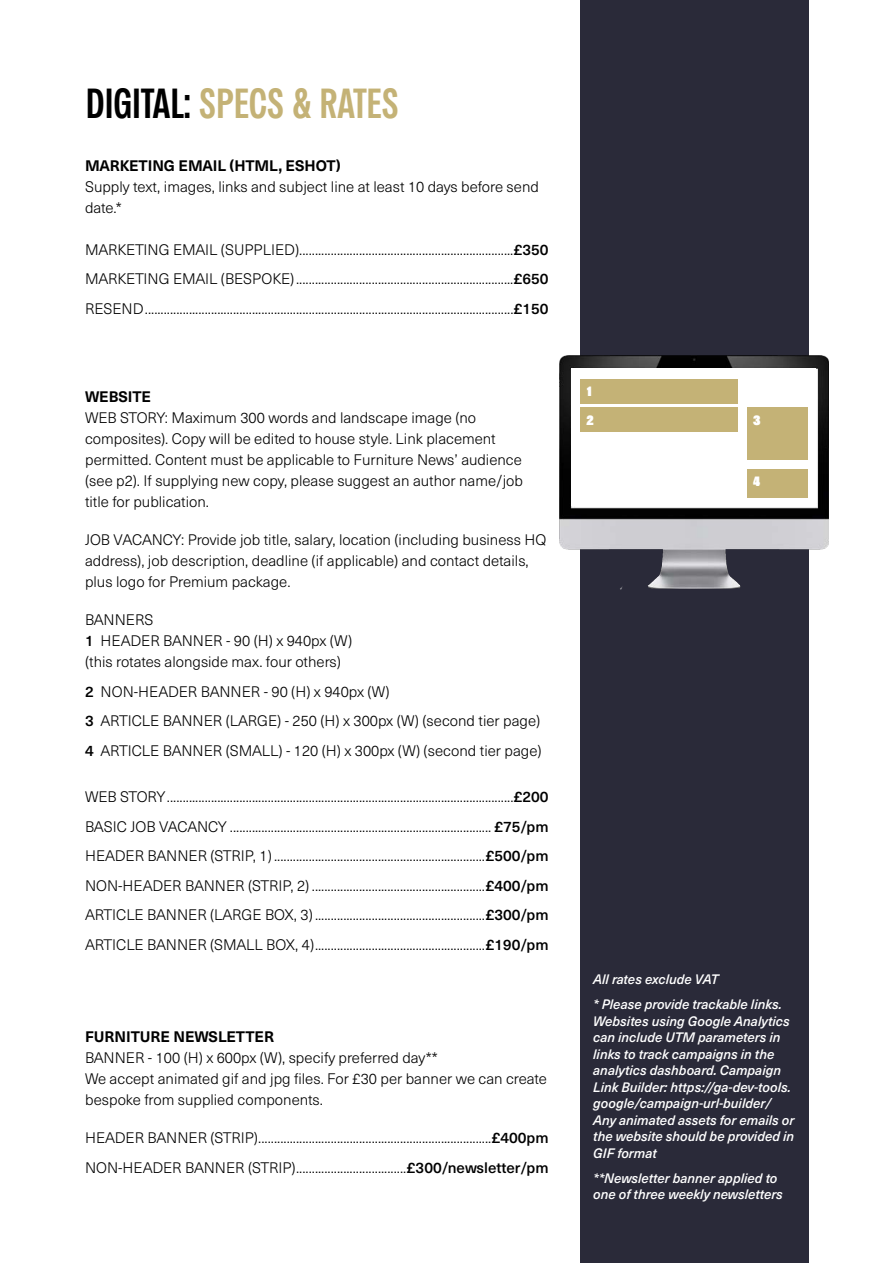
<style>
.page{position:relative;width:893px;height:1263px;background:#fff}
.page>*{position:absolute;margin:0;border:0;box-sizing:border-box;transform-origin:0 0}
.t1{font:42px "Sztos";color:#c4b276}
.t2{font:300 15px/21px "Neue Haas Unica W1 G";color:#000}
.t3{font:700 15px "Neue Haas Unica W1 G";color:#000}
.t4{font:italic 500 13.5px/16.5px "Neue Haas Unica W1 G";color:#fff}
.t5{font:13.5px "Sztos";color:#fff}
.s1{color:#000}
.s2{font-weight:500}
</style>
<div class="page">
<div style="left:580px;top:0;width:229px;height:1263px;background:#2a2a39"></div>
<img style="left:560px;top:355px;width:269px;height:235px">
<div style="left:571px;top:368px;width:245px;height:138px;background:#fff"></div>
<div style="left:747px;top:408px;width:61px;height:52px;background:#c4b276"></div>
<div style="left:747px;top:469px;width:61px;height:28px;background:#c4b276"></div>
<div style="left:580px;top:408px;width:158px;height:24px;background:#c4b276"></div>
<div style="left:580px;top:379px;width:158px;height:24px;background:#c4b276"></div>
<h1 class="t1" style="left:86px;top:78px;width:314px"><span class="s1">DIGITAL:</span> SPECS &amp; RATES</h1>
<p class="t3" style="left:85px;top:154px;width:257px">MARKETING EMAIL (HTML, ESHOT)</p>
<p class="t2" style="left:85px;top:175px;width:455px">Supply text, images, links and subject line at least 10 days before send date.*</p>
<p class="t2" style="left:85px;top:234px;width:465px;line-height:29.5px;text-align:justify">MARKETING EMAIL (SUPPLIED)....................................................................<span class="s2">£350<br></span>MARKETING EMAIL (BESPOKE).....................................................................<span class="s2">£650<br></span>RESEND.....................................................................................................................<span class="s2">£150</span></p>
<p class="t3" style="left:85px;top:385px;width:67px">WEBSITE</p>
<p class="t2" style="left:85px;top:407px;width:439px">WEB STORY: Maximum 300 words and landscape image (no composites). Copy will be edited to house style. Link placement permitted. Content must be applicable to Furniture News’ audience (see p2). If supplying new copy, please suggest an author name/job title for publication.</p>
<p class="t2" style="left:85px;top:529px;width:463px">JOB VACANCY: Provide job title, salary, location (including business HQ address), job description, deadline (if applicable) and contact details, plus logo for Premium package.</p>
<p class="t2" style="left:85px;top:609px;width:269px">BANNERS<br><span class="s2">1</span> HEADER BANNER - 90 (H) x 940px (W) (this rotates alongside max. four others)</p>
<p class="t2" style="left:85px;top:676px;width:458px;line-height:29.5px"><span class="s2">2</span> NON-HEADER BANNER - 90 (H) x 940px (W)<br><span class="s2">3</span> ARTICLE BANNER (LARGE) - 250 (H) x 300px (W) (second tier page)<br><span class="s2">4</span> ARTICLE BANNER (SMALL) - 120 (H) x 300px (W) (second tier page)</p>
<p class="t2" style="left:85px;top:781px;width:465px;line-height:29.5px;text-align:justify">WEB STORY..............................................................................................................<span class="s2">£200<br></span>BASIC JOB VACANCY ................................................................................... <span class="s2">£75/pm </span>HEADER BANNER (STRIP, 1) ...................................................................<span class="s2">£500/pm </span>NON-HEADER BANNER (STRIP, 2) .......................................................<span class="s2">£400/pm </span>ARTICLE BANNER (LARGE BOX, 3) ......................................................<span class="s2">£300/pm </span>ARTICLE BANNER (SMALL BOX, 4)......................................................<span class="s2">£190/pm</span></p>
<p class="t3" style="left:85px;top:1025px;width:190px">FURNITURE NEWSLETTER</p>
<p class="t2" style="left:85px;top:1046px;width:463px">BANNER - 100 (H) x 600px (W), specify preferred day**<br>We accept animated gif and jpg files. For £30 per banner we can create bespoke from supplied components.</p>
<p class="t2" style="left:85px;top:1122px;width:465px;line-height:29.5px">HEADER BANNER (STRIP)..........................................................................<span class="s2">£400pm<br></span>NON-HEADER BANNER (STRIP)...................................<span class="s2">£300/newsletter/pm</span></p>
<p class="t5" style="left:586px;top:383px;width:7px">1</p>
<p class="t5" style="left:586px;top:412px;width:9px">2</p>
<p class="t5" style="left:753px;top:412px;width:9px">3</p>
<p class="t5" style="left:753px;top:473px;width:8px">4</p>
<p class="t4" style="left:593px;top:966px;width:190px;line-height:25px">All rates exclude VAT<br>* Please provide trackable links.</p>
<p class="t4" style="left:593px;top:1012px;width:203px">Websites using Google Analytics can include UTM parameters in links to track campaigns in the analytics dashboard. Campaign<br>Link Builder: https://ga-dev-tools. google/campaign-url-builder/<br>Any animated assets for emails or the website should be provided in<br>GIF format</p>
<p class="t4" style="left:593px;top:1169px;width:191px">**Newsletter banner applied to one of three weekly newsletters</p>
</div>
